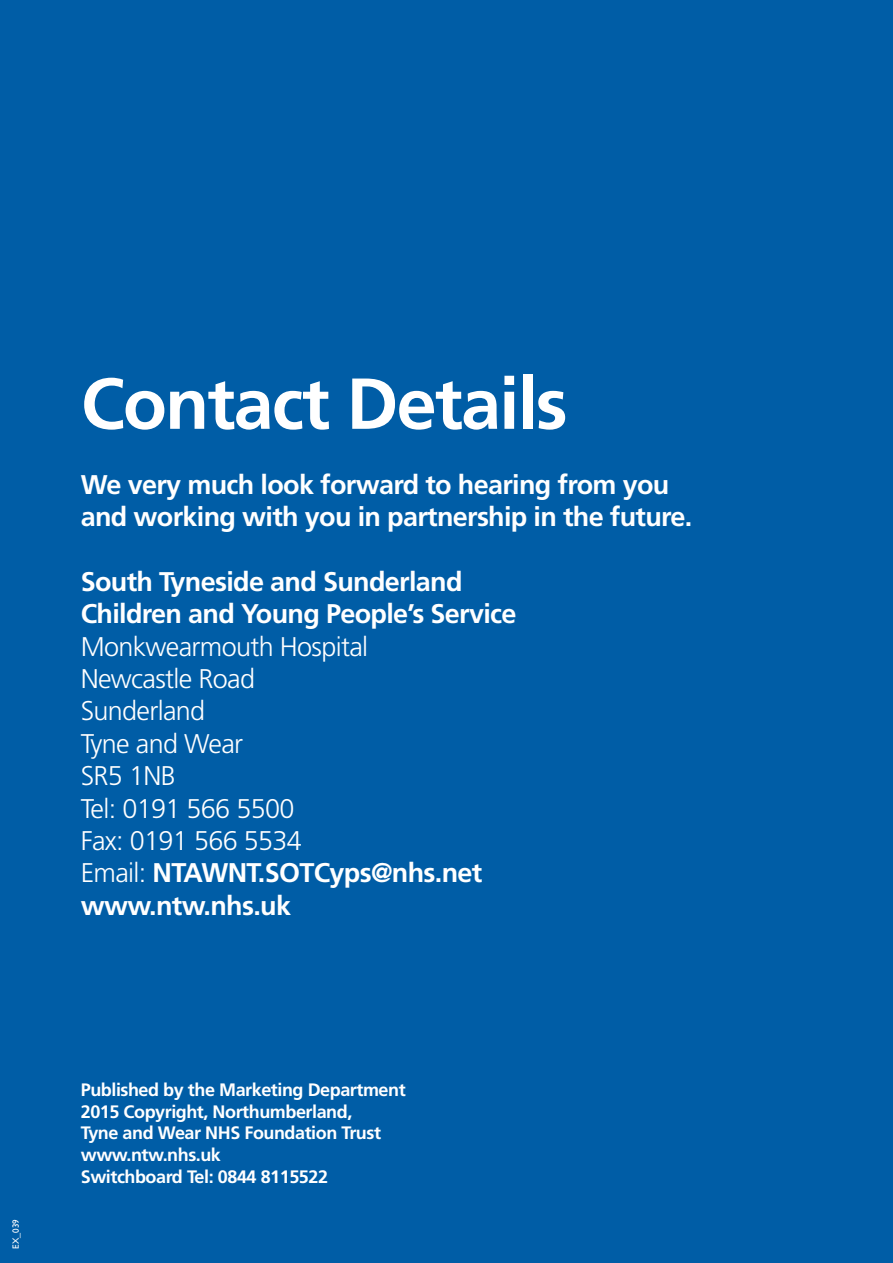
<style>
.page{position:relative;width:893px;height:1263px;background:#005da6}
.page>*{position:absolute;margin:0;border:0;box-sizing:border-box;transform-origin:0 0}
.t1{font:700 72px "Frutiger";letter-spacing:-.025em;color:#fff}
.t2{font:700 27px/32.4px "Frutiger";letter-spacing:-.025em;color:#fff}
.t3{font:300 27px/32.4px "Frutiger";letter-spacing:-.025em;color:#fff}
.t4{font:700 18px/21.6px "Frutiger";letter-spacing:-.025em;color:#fff}
.t5{font:9px "Gill Sans";color:#fff}
.s1{font-weight:700}
</style>
<div class="page">
<h1 class="t1" style="left:81px;top:361px;width:488px">Contact Details</h1>
<p class="t2" style="left:81px;top:468px;width:613px">We very much look forward to hearing from you and working with you in partnership in the future.</p>
<p class="t2" style="left:81px;top:565px;width:437px">South Tyneside and Sunderland<br>Children and Young People’s Service</p>
<p class="t3" style="left:81px;top:630px;width:403px">Monkwearmouth Hospital<br>Newcastle Road<br>Sunderland<br>Tyne and Wear<br>SR5 1NB<br>Tel: 0191 566 5500<br>Fax: 0191 566 5534<br>Email: <span class="s1">NTAWNT.SOTCyps@nhs.net www.ntw.nhs.uk</span></p>
<p class="t5" style="left:11px;top:1249px;width:31px;rotate:-90deg">EX_039</p>
<p class="t4" style="left:81px;top:1079px;width:326px">Published by the Marketing Department<br>2015 Copyright, Northumberland,<br>Tyne and Wear NHS Foundation Trust www.ntw.nhs.uk<br>Switchboard Tel: 0844 8115522</p>
</div>
